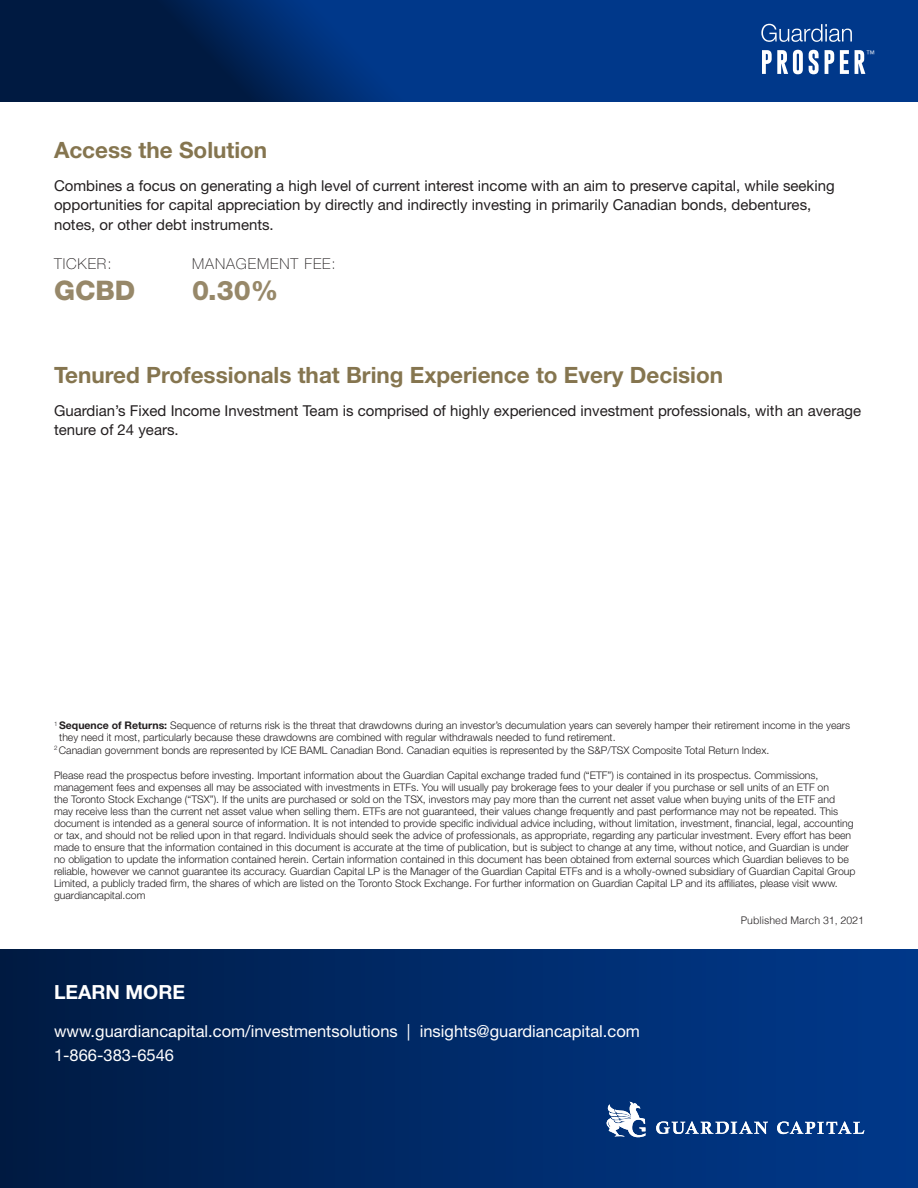
<style>
.page{position:relative;width:918px;height:1188px;background:#fff}
.page>*{position:absolute;margin:0;border:0;box-sizing:border-box;transform-origin:0 0}
.t1{font:800 27px "Helvetica Neue LT Std";color:#978869}
.t2{font:700 22.5px "Helvetica Neue LT Std";color:#85754f}
.t3{font:700 19.5px "Helvetica Neue LT Std";color:#fff}
.t4{font:16.5px/24px "Helvetica Neue LT Std";color:#fff}
.t5{font:15px/19.5px "Helvetica Neue LT Std";color:#231f20}
.t6{font:100 15px "Helvetica Neue LT Std";letter-spacing:.06em;color:#231f20}
.t7{font:300 10.5px/12px "Helvetica Neue LT Std";color:#231f20}
.t8{font:300 10.5px "Helvetica";color:#231f20}
.t9{font:300 9px "Helvetica";color:#fff}
.s1{font-weight:700}
</style>
<div class="page">
<svg style="left:0;top:0;width:918px;height:102px;background:#002e73"></svg>
<svg style="left:761px;top:24px;width:91px;height:18px;background:#3e68a6"></svg>
<svg style="left:762px;top:50px;width:41px;height:24px"></svg>
<svg style="left:809px;top:50px;width:10px;height:24px"></svg>
<svg style="left:825px;top:50px;width:9px;height:24px"></svg>
<svg style="left:840px;top:50px;width:9px;height:24px"></svg>
<svg style="left:855px;top:50px;width:10px;height:24px"></svg>
<div style="left:0;top:949px;width:918px;height:239px;background:linear-gradient(to right,#001b44,#00398d)"></div>
<svg style="left:605px;top:1102px;width:40px;height:35px"></svg>
<svg style="left:656px;top:1121px;width:210px;height:38px;background:#1f4c8f"></svg>
<p class="t9" style="left:866px;top:46px;width:10px">™</p>
<h2 class="t2" style="left:54px;top:136px;width:215px">Access the Solution</h2>
<p class="t5" style="left:54px;top:176px;width:782px">Combines a focus on generating a high level of current interest income with an aim to preserve capital, while seeking opportunities for capital appreciation by directly and indirectly investing in primarily Canadian bonds, debentures, notes, or other debt instruments.</p>
<p class="t6" style="left:54px;top:255px;width:59px">TICKER:</p>
<p class="t6" style="left:192px;top:255px;width:145px">MANAGEMENT FEE:</p>
<p class="t1" style="left:54px;top:274px;width:83px">GCBD</p>
<p class="t1" style="left:192px;top:274px;width:87px">0.30%</p>
<h2 class="t2" style="left:54px;top:361px;width:671px">Tenured Professionals that Bring Experience to Every Decision</h2>
<p class="t5" style="left:54px;top:401px;width:809px">Guardian’s Fixed Income Investment Team is comprised of highly experienced investment professionals, with an average tenure of 24 years.</p>
<p class="t7" style="left:54px;top:719px;width:798px"><sup>1</sup> <span class="s1">Sequence of Returns:</span> Sequence of returns risk is the threat that drawdowns during an investor’s decumulation years can severely hamper their retirement income in the years</p>
<p class="t7" style="left:59px;top:731px;width:558px">they need it most, particularly because these drawdowns are combined with regular withdrawals needed to fund retirement.</p>
<p class="t7" style="left:54px;top:744px;width:717px"><sup>2</sup> Canadian government bonds are represented by ICE BAML Canadian Bond. Canadian equities is represented by the S&amp;P/TSX Composite Total Return Index.</p>
<p class="t7" style="left:54px;top:769px;width:803px">Please read the prospectus before investing. Important information about the Guardian Capital exchange traded fund (“ETF”) is contained in its prospectus. Commissions, management fees and expenses all may be associated with investments in ETFs. You will usually pay brokerage fees to your dealer if you purchase or sell units of an ETF on<br>the Toronto Stock Exchange (“TSX”). If the units are purchased or sold on the TSX, investors may pay more than the current net asset value when buying units of the ETF and may receive less than the current net asset value when selling them. ETFs are not guaranteed, their values change frequently and past performance may not be repeated. This document is intended as a general source of information. It is not intended to provide specific individual advice including, without limitation, investment, financial, legal, accounting or tax, and should not be relied upon in that regard. Individuals should seek the advice of professionals, as appropriate, regarding any particular investment. Every effort has been made to ensure that the information contained in this document is accurate at the time of publication, but is subject to change at any time, without notice, and Guardian is under no obligation to update the information contained herein. Certain information contained in this document has been obtained from external sources which Guardian believes to be reliable, however we cannot guarantee its accuracy. Guardian Capital LP is the Manager of the Guardian Capital ETFs and is a wholly-owned subsidiary of Guardian Capital Group Limited, a publicly traded firm, the shares of which are listed on the Toronto Stock Exchange. For further information on Guardian Capital LP and its affiliates, please visit www. guardiancapital.com</p>
<p class="t3" style="left:54px;top:980px;width:133px">LEARN MORE</p>
<p class="t4" style="left:54px;top:1019px;width:587px">www.guardiancapital.com/investmentsolutions | insights@guardiancapital.com<br>1-866-383-6546</p>
<p class="t8" style="left:741px;top:911px;width:125px">Published March 31, 2021</p>
</div>
